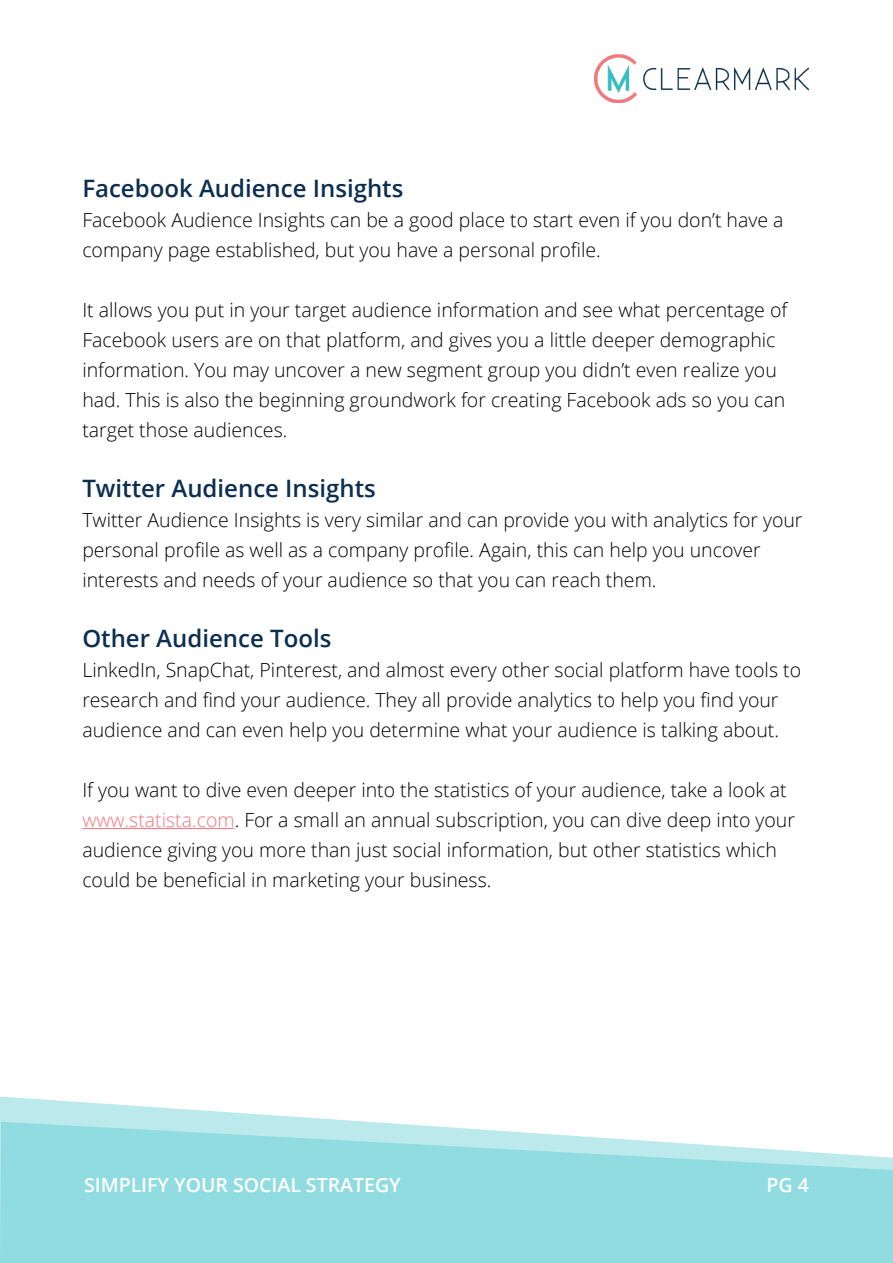
<style>
.page{position:relative;width:893px;height:1263px;background:#fff}
.page>*{position:absolute;margin:0;border:0;box-sizing:border-box;transform-origin:0 0}
.t1{font:600 24px "Open Sans";color:#0c2f4f}
.t2{font:300 19.5px/30px "Open Sans";color:#000}
.t3{font:600 19.5px "Open Sans";color:#fff}
.s1{color:#f3767d}
</style>
<div class="page">
<svg style="left:0;top:1096px;width:370px;height:26px"></svg>
<svg style="left:0;top:1122px;width:893px;height:141px;background:#9ddfe3"></svg>
<img style="left:595px;top:54px;width:214px;height:49px">
<hr style="left:82px;top:828px;width:153px;height:1px;background:#f3767d">
<p class="t1" style="left:82px;top:172px;width:323px">Facebook Audience Insights</p>
<p class="t2" style="left:82px;top:204px;width:703px">Facebook Audience Insights can be a good place to start even if you don’t have a company page established, but you have a personal profile.</p>
<p class="t2" style="left:82px;top:294px;width:706px">It allows you put in your target audience information and see what percentage of Facebook users are on that platform, and gives you a little deeper demographic information. You may uncover a new segment group you didn’t even realize you had. This is also the beginning groundwork for creating Facebook ads so you can target those audiences.</p>
<p class="t1" style="left:82px;top:472px;width:295px">Twitter Audience Insights</p>
<p class="t2" style="left:82px;top:504px;width:722px">Twitter Audience Insights is very similar and can provide you with analytics for your personal profile as well as a company profile. Again, this can help you uncover interests and needs of your audience so that you can reach them.</p>
<p class="t1" style="left:82px;top:622px;width:251px">Other Audience Tools</p>
<p class="t2" style="left:82px;top:654px;width:720px">LinkedIn, SnapChat, Pinterest, and almost every other social platform have tools to research and find your audience. They all provide analytics to help you find your audience and can even help you determine what your audience is talking about.</p>
<p class="t2" style="left:82px;top:774px;width:714px">If you want to dive even deeper into the statistics of your audience, take a look at <span class="s1">www.statista.com</span>. For a small an annual subscription, you can dive deep into your audience giving you more than just social information, but other statistics which could be beneficial in marketing your business.</p>
<p class="t3" style="left:84px;top:1171px;width:318px">SIMPLIFY YOUR SOCIAL STRATEGY</p>
<p class="t3" style="left:767px;top:1171px;width:44px">PG 4</p>
</div>
